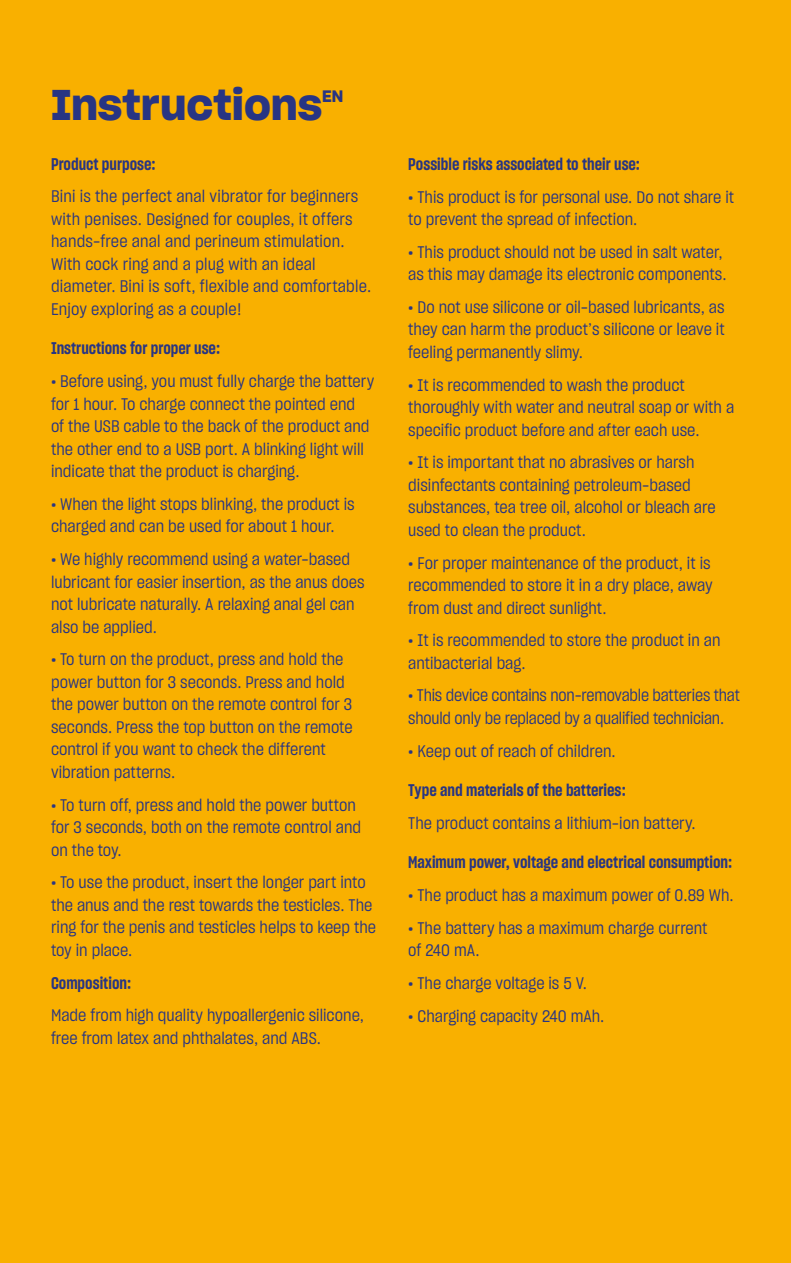
<style>
.page{position:relative;width:791px;height:1263px;background:#f9b000}
.page>*{position:absolute;margin:0;border:0;box-sizing:border-box;transform-origin:0 0}
.t1{font:42px "Sharp Grotesk Semi Bold 20";color:#283583}
.t2{font:16.5px/22.5px "Sharp Grotesk Book 16";color:#283583}
.t3{font:16.5px "Sharp Grotesk Semi Bold 15";color:#283583}
.t4{font:16.2px "Sharp Grotesk Semi Bold 20";color:#283583}
.s1{font-family:"Sharp Grotesk Semi Bold 20"}
</style>
<div class="page">
<h1 class="t1" style="left:51px;top:71px;width:273px">Instructions</h1>
<p class="t4" style="left:322px;top:83px;width:23px">EN</p>
<p class="t3" style="left:51px;top:152px;width:106px">Product purpose:</p>
<p class="t2" style="left:51px;top:185px;width:322px">Bini is the perfect anal vibrator for beginners with penises. Designed for couples, it offers hands-free anal and perineum stimulation.<br>With cock ring and a plug with an ideal diameter. Bini is soft, flexible and comfortable.<br>Enjoy exploring as a couple!</p>
<p class="t3" style="left:51px;top:337px;width:171px">Instructions for proper use:</p>
<p class="t2" style="left:51px;top:370px;width:325px"><span class="s1">·</span> Before using, you must fully charge the battery for 1 hour. To charge connect the pointed end<br>of the USB cable to the back of the product and the other end to a USB port. A blinking light will indicate that the product is charging.</p>
<p class="t2" style="left:51px;top:492px;width:305px"><span class="s1">·</span> When the light stops blinking, the product is charged and can be used for about 1 hour.</p>
<p class="t2" style="left:51px;top:548px;width:315px"><span class="s1">·</span> We highly recommend using a water-based lubricant for easier insertion, as the anus does not lubricate naturally. A relaxing anal gel can also be applied.</p>
<p class="t2" style="left:51px;top:648px;width:303px"><span class="s1">·</span> To turn on the product, press and hold the power button for 3 seconds. Press and hold the power button on the remote control for 3 seconds. Press the top button on the remote control if you want to check the different vibration patterns.</p>
<p class="t2" style="left:51px;top:793px;width:312px"><span class="s1">·</span> To turn off, press and hold the power button for 3 seconds, both on the remote control and on the toy.</p>
<p class="t2" style="left:51px;top:871px;width:327px"><span class="s1">·</span> To use the product, insert the longer part into the anus and the rest towards the testicles. The ring for the penis and testicles helps to keep the toy in place.</p>
<p class="t3" style="left:51px;top:971px;width:82px">Composition:</p>
<p class="t2" style="left:51px;top:1004px;width:314px">Made from high quality hypoallergenic silicone, free from latex and phthalates, and ABS.</p>
<p class="t3" style="left:408px;top:152px;width:233px">Possible risks associated to their use:</p>
<p class="t2" style="left:408px;top:185px;width:327px"><span class="s1">·</span> This product is for personal use. Do not share it to prevent the spread of infection.</p>
<p class="t2" style="left:408px;top:240px;width:320px"><span class="s1">·</span> This product should not be used in salt water, as this may damage its electronic components.</p>
<p class="t2" style="left:408px;top:296px;width:318px;text-align:justify"><span class="s1">·</span> Do not use silicone or oil-based lubricants, as they can harm the product’s silicone or leave it feeling permanently slimy.</p>
<p class="t2" style="left:408px;top:373px;width:327px"><span class="s1">·</span> It is recommended to wash the product thoroughly with water and neutral soap or with a specific product before and after each use.</p>
<p class="t2" style="left:408px;top:451px;width:309px"><span class="s1">·</span> It is important that no abrasives or harsh disinfectants containing petroleum-based substances, tea tree oil, alcohol or bleach are used to clean the product.</p>
<p class="t2" style="left:408px;top:551px;width:306px;text-align:justify"><span class="s1">·</span> For proper maintenance of the product, it is recommended to store it in a dry place, away from dust and direct sunlight.</p>
<p class="t2" style="left:408px;top:629px;width:314px"><span class="s1">·</span> It is recommended to store the product in an antibacterial bag.</p>
<p class="t2" style="left:408px;top:684px;width:333px"><span class="s1">·</span> This device contains non-removable batteries that should only be replaced by a qualified technician.</p>
<p class="t2" style="left:408px;top:739px;width:209px"><span class="s1">·</span> Keep out of reach of children.</p>
<p class="t3" style="left:408px;top:779px;width:219px">Type and materials of the batteries:</p>
<p class="t2" style="left:408px;top:811px;width:289px">The product contains a lithium-ion battery.</p>
<p class="t3" style="left:408px;top:851px;width:325px">Maximum power, voltage and electrical consumption:</p>
<p class="t2" style="left:408px;top:878px;width:327px;line-height:32.7px"><span class="s1">·</span> The product has a maximum power of 0.89 Wh. <span class="s1">·</span> The battery has a maximum charge current</p>
<p class="t2" style="left:408px;top:934px;width:198px;line-height:32.7px">of 240 mA.<br><span class="s1">·</span> The charge voltage is 5 V.<br><span class="s1">·</span> Charging capacity 240 mAh.</p>
</div>
